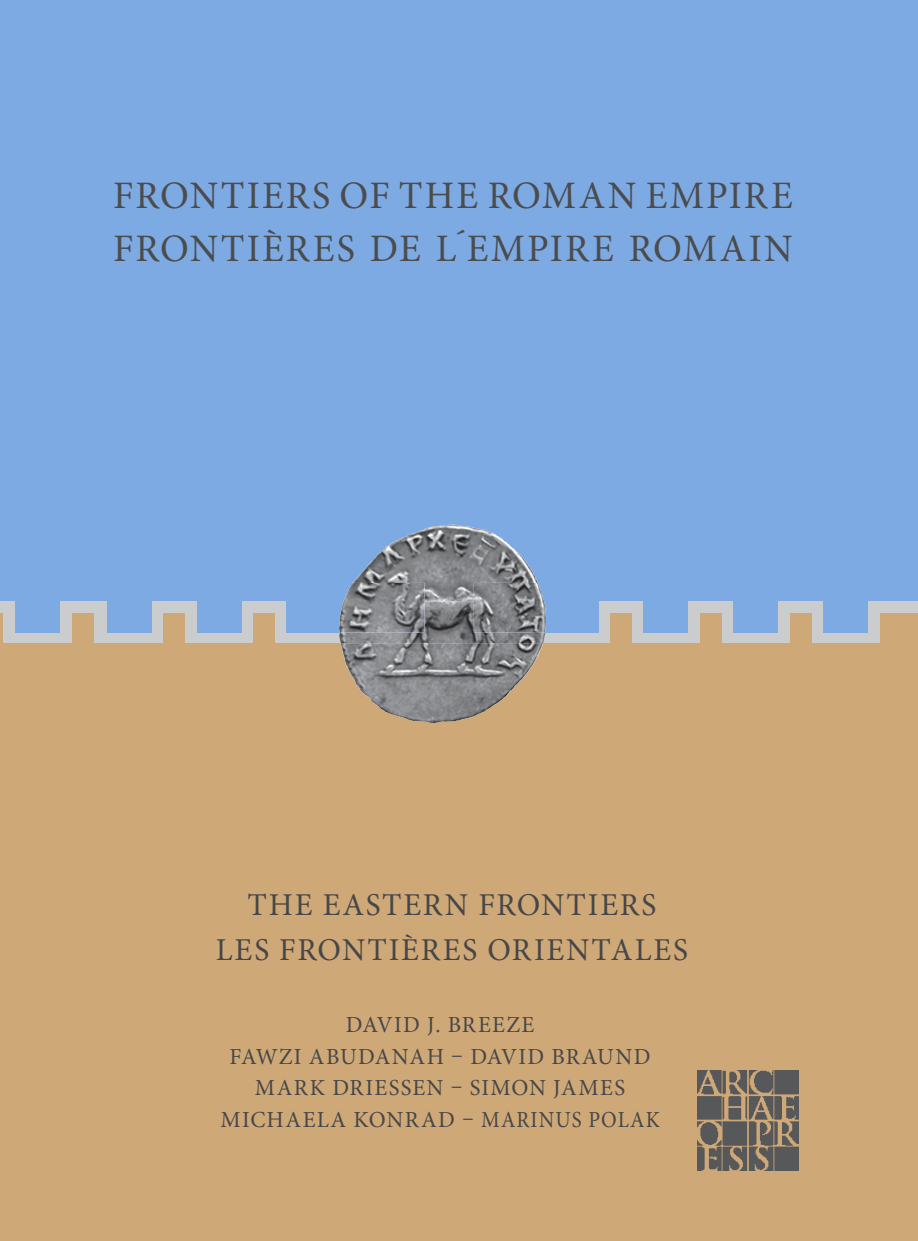
<style>
.page{position:relative;width:918px;height:1241px;background:#fff}
.page>*{position:absolute;margin:0;border:0;box-sizing:border-box;transform-origin:0 0}
.t1{font:38.5px/52.5px "Minion Pro";letter-spacing:.055em;color:#4b4c4d}
.t2{font:31.5px/45.5px "Minion Pro";letter-spacing:.055em;color:#464748;text-align:center}
.t3{font:22.75px/31.5px "Minion Pro";letter-spacing:.055em;color:#464748;text-align:center}
</style>
<div class="page">
<div style="left:0;top:0;width:918px;height:601px;background:#7eaae3"></div>
<div style="left:0;top:643px;width:918px;height:597px;background:#cfa878"></div>
<div style="left:0;top:601px;width:918px;height:42px;background:#cbccce"></div>
<div style="left:880px;top:613px;width:38px;height:49px;background:#cfa878"></div>
<div style="left:610px;top:613px;width:22px;height:49px;background:#cfa878"></div>
<div style="left:790px;top:613px;width:21px;height:49px;background:#cfa878"></div>
<div style="left:823px;top:583px;width:45px;height:49px;background:#7eaae3"></div>
<div style="left:733px;top:583px;width:45px;height:49px;background:#7eaae3"></div>
<div style="left:474px;top:583px;width:124px;height:49px;background:#7eaae3"></div>
<div style="left:643px;top:583px;width:45px;height:49px;background:#7eaae3"></div>
<div style="left:699px;top:613px;width:22px;height:49px;background:#cfa878"></div>
<div style="left:253px;top:613px;width:22px;height:49px;background:#cfa878"></div>
<div style="left:163px;top:613px;width:22px;height:49px;background:#cfa878"></div>
<div style="left:286px;top:583px;width:138px;height:49px;background:#7eaae3"></div>
<div style="left:197px;top:583px;width:44px;height:49px;background:#7eaae3"></div>
<hr style="left:0;top:613px;width:2px;height:49px;background:#cfa878">
<div style="left:15px;top:583px;width:45px;height:49px;background:#7eaae3"></div>
<div style="left:72px;top:613px;width:22px;height:49px;background:#cfa878"></div>
<div style="left:107px;top:583px;width:45px;height:49px;background:#7eaae3"></div>
<img style="left:352px;top:524px;width:186px;height:77px">
<img style="left:341px;top:643px;width:191px;height:80px">
<img style="left:339px;top:601px;width:206px;height:42px">
<img style="left:474px;top:583px;width:72px;height:49px">
<img style="left:339px;top:583px;width:85px;height:49px">
<img style="left:698px;top:1070px;width:100px;height:100px">
<h1 class="t1" style="left:113px;top:170px;width:681px">FRONTIERS OF THE ROMAN EMPIRE<br>FRONTIÈRES DE L´EMPIRE ROMAIN</h1>
<h2 class="t2" style="left:216px;top:881px;width:474px">THE EASTERN FRONTIERS<br>LES FRONTIÈRES ORIENTALES</h2>
<p class="t3" style="left:220px;top:1009px;width:441px">DAVID J. BREEZE<br>FAWZI ABUDANAH – DAVID BRAUND<br>MARK DRIESSEN – SIMON JAMES<br>MICHAELA KONRAD – MARINUS POLAK</p>
</div>
